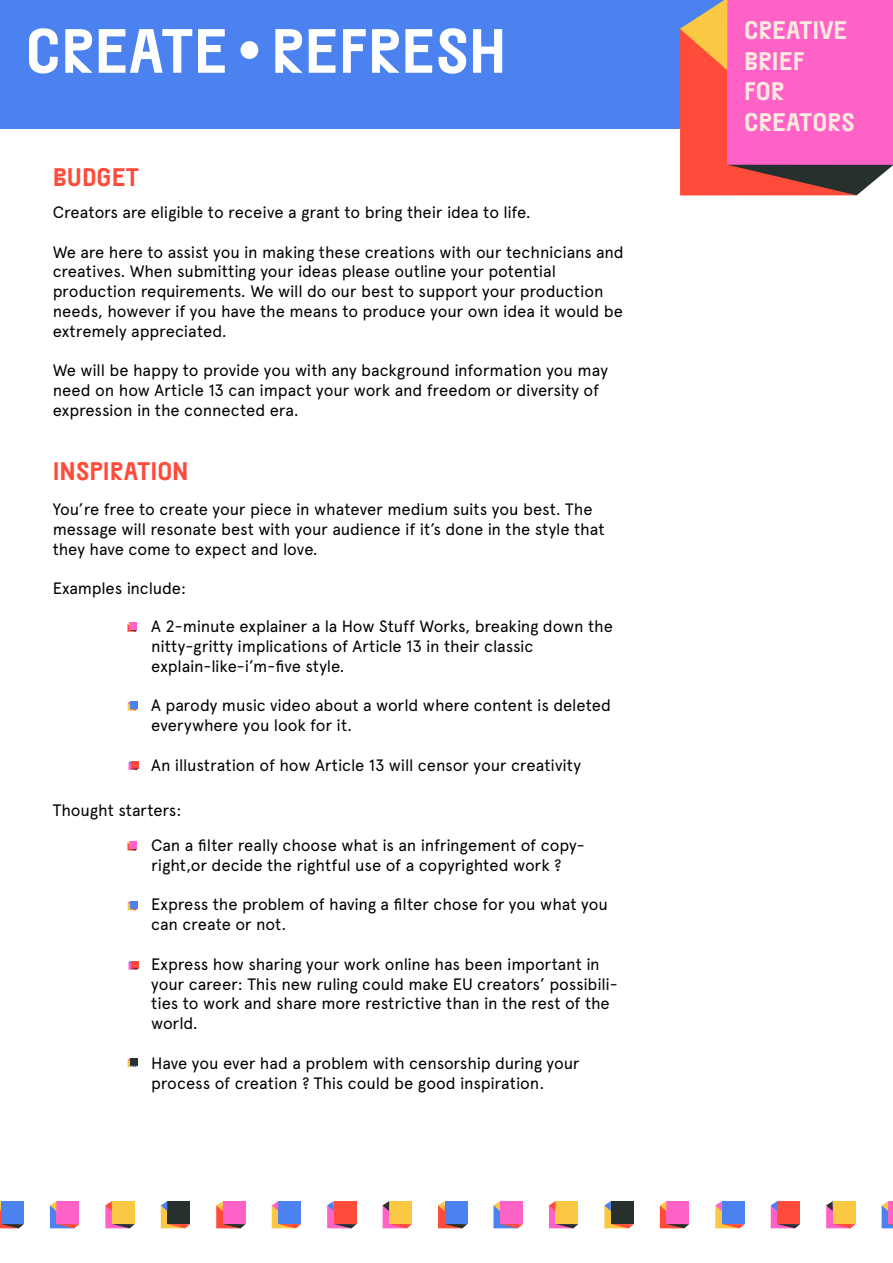
<style>
.page{position:relative;width:893px;height:1263px;background:#fff}
.page>*{position:absolute;margin:0;border:0;box-sizing:border-box;transform-origin:0 0}
.t1{font:62.25px "Separat";color:#fff}
.t2{font:25.35px/30.5px "Separat";color:#ffe9e0}
.t3{font:25.35px "Separat";color:#ff4b3a}
.t4{font:16.5px/19.8px "Apercu";letter-spacing:-.01em;color:#000}
</style>
<div class="page">
<div style="left:0;top:0;width:873px;height:128px;background:#4b82f0"></div>
<svg style="left:680px;top:0;width:213px;height:195px;background:#ee609b"></svg>
<svg style="left:0;top:1205px;width:19px;height:23px"></svg>
<div style="left:1px;top:1201px;width:23px;height:23px;background:#4b82f0"></div>
<svg style="left:1px;top:1224px;width:23px;height:4px"></svg>
<div style="left:50px;top:1205px;width:25px;height:23px;background:#4b82f0"></div>
<div style="left:56px;top:1201px;width:23px;height:23px;background:#ff62c7"></div>
<svg style="left:50px;top:1201px;width:6px;height:10px"></svg>
<svg style="left:57px;top:1224px;width:22px;height:4px"></svg>
<div style="left:105px;top:1205px;width:25px;height:23px;background:#ff62c7"></div>
<div style="left:112px;top:1201px;width:23px;height:23px;background:#fbc844"></div>
<svg style="left:105px;top:1201px;width:7px;height:10px"></svg>
<svg style="left:112px;top:1224px;width:23px;height:4px"></svg>
<div style="left:161px;top:1205px;width:24px;height:23px;background:#fbc844"></div>
<div style="left:167px;top:1201px;width:23px;height:23px;background:#26302f"></div>
<svg style="left:161px;top:1201px;width:6px;height:10px"></svg>
<svg style="left:168px;top:1224px;width:22px;height:4px"></svg>
<div style="left:216px;top:1205px;width:25px;height:23px;background:#ff4b3a"></div>
<div style="left:223px;top:1201px;width:23px;height:23px;background:#ff62c7"></div>
<svg style="left:216px;top:1201px;width:7px;height:10px"></svg>
<svg style="left:223px;top:1224px;width:23px;height:4px"></svg>
<div style="left:272px;top:1205px;width:24px;height:23px;background:#fbc844"></div>
<div style="left:278px;top:1201px;width:23px;height:23px;background:#4b82f0"></div>
<svg style="left:272px;top:1201px;width:6px;height:10px"></svg>
<svg style="left:279px;top:1224px;width:22px;height:4px"></svg>
<div style="left:327px;top:1205px;width:25px;height:23px;background:#ff62c7"></div>
<div style="left:334px;top:1201px;width:23px;height:23px;background:#ff4b3a"></div>
<svg style="left:327px;top:1201px;width:7px;height:10px"></svg>
<svg style="left:334px;top:1224px;width:23px;height:4px"></svg>
<div style="left:383px;top:1205px;width:24px;height:23px;background:#ff62c7"></div>
<div style="left:389px;top:1201px;width:23px;height:23px;background:#fbc844"></div>
<svg style="left:383px;top:1201px;width:6px;height:10px"></svg>
<svg style="left:389px;top:1224px;width:23px;height:4px"></svg>
<div style="left:438px;top:1205px;width:25px;height:23px;background:#ff4b3a"></div>
<div style="left:445px;top:1201px;width:22px;height:23px;background:#4b82f0"></div>
<svg style="left:438px;top:1201px;width:7px;height:10px"></svg>
<svg style="left:445px;top:1224px;width:22px;height:4px"></svg>
<div style="left:493px;top:1205px;width:25px;height:23px;background:#4b82f0"></div>
<div style="left:500px;top:1201px;width:23px;height:23px;background:#ff62c7"></div>
<svg style="left:493px;top:1201px;width:7px;height:10px"></svg>
<svg style="left:500px;top:1224px;width:23px;height:4px"></svg>
<div style="left:882px;top:1205px;width:11px;height:23px;background:#4b82f0"></div>
<div style="left:888px;top:1201px;width:5px;height:23px;background:#ff62c7"></div>
<svg style="left:882px;top:1201px;width:6px;height:10px"></svg>
<div style="left:549px;top:1205px;width:25px;height:23px;background:#ff62c7"></div>
<div style="left:555px;top:1201px;width:23px;height:23px;background:#fbc844"></div>
<svg style="left:549px;top:1201px;width:6px;height:10px"></svg>
<svg style="left:556px;top:1224px;width:22px;height:4px"></svg>
<div style="left:604px;top:1205px;width:25px;height:23px;background:#fbc844"></div>
<div style="left:611px;top:1201px;width:23px;height:23px;background:#26302f"></div>
<svg style="left:604px;top:1201px;width:7px;height:10px"></svg>
<svg style="left:611px;top:1224px;width:23px;height:4px"></svg>
<div style="left:660px;top:1205px;width:24px;height:23px;background:#ff4b3a"></div>
<div style="left:666px;top:1201px;width:23px;height:23px;background:#ff62c7"></div>
<svg style="left:660px;top:1201px;width:6px;height:10px"></svg>
<svg style="left:666px;top:1224px;width:23px;height:4px"></svg>
<div style="left:715px;top:1205px;width:25px;height:23px;background:#fbc844"></div>
<div style="left:722px;top:1201px;width:23px;height:23px;background:#4b82f0"></div>
<svg style="left:715px;top:1201px;width:7px;height:10px"></svg>
<svg style="left:722px;top:1224px;width:23px;height:4px"></svg>
<div style="left:771px;top:1205px;width:24px;height:23px;background:#ff62c7"></div>
<div style="left:777px;top:1201px;width:23px;height:23px;background:#ff4b3a"></div>
<svg style="left:771px;top:1201px;width:6px;height:10px"></svg>
<svg style="left:777px;top:1224px;width:23px;height:4px"></svg>
<div style="left:826px;top:1205px;width:25px;height:23px;background:#ff62c7"></div>
<div style="left:833px;top:1201px;width:23px;height:23px;background:#fbc844"></div>
<svg style="left:826px;top:1201px;width:7px;height:10px"></svg>
<svg style="left:833px;top:1224px;width:23px;height:4px"></svg>
<div style="left:240px;top:41px;width:18px;height:18px;background:#fff;border-radius:50%"></div>
<svg style="left:127px;top:623px;width:10px;height:9px"></svg>
<svg style="left:128px;top:701px;width:9px;height:9px"></svg>
<svg style="left:129px;top:761px;width:9px;height:9px"></svg>
<svg style="left:127px;top:841px;width:10px;height:9px"></svg>
<svg style="left:128px;top:901px;width:9px;height:9px"></svg>
<svg style="left:128px;top:1058px;width:9px;height:9px"></svg>
<svg style="left:129px;top:961px;width:9px;height:9px"></svg>
<h1 class="t1" style="left:26px;top:14px;width:483px">CREATE REFRESH</h1>
<h2 class="t2" style="left:744px;top:16px;width:112px">CREATIVE<br>BRIEF<br>FOR<br>CREATORS</h2>
<h2 class="t3" style="left:53px;top:163px;width:88px">BUDGET</h2>
<p class="t4" style="left:53px;top:202px;width:479px">Creators are eligible to receive a grant to bring their idea to life.</p>
<p class="t4" style="left:53px;top:242px;width:573px">We are here to assist you in making these creations with our technicians and creatives. When submitting your ideas please outline your potential production requirements. We will do our best to support your production needs, however if you have the means to produce your own idea it would be extremely appreciated.</p>
<p class="t4" style="left:53px;top:361px;width:557px">We will be happy to provide you with any background information you may need on how Article 13 can impact your work and freedom or diversity of expression in the connected era.</p>
<h2 class="t3" style="left:53px;top:456px;width:137px">INSPIRATION</h2>
<p class="t4" style="left:53px;top:499px;width:553px">You’re free to create your piece in whatever medium suits you best. The message will resonate best with your audience if it’s done in the style that they have come to expect and love.</p>
<p class="t4" style="left:53px;top:579px;width:135px">Examples include:</p>
<p class="t4" style="left:151px;top:616px;width:463px">A 2-minute explainer a la How Stuff Works, breaking down the nitty-gritty implications of Article 13 in their classic explain-like-i’m-five style.</p>
<p class="t4" style="left:151px;top:695px;width:461px">A parody music video about a world where content is deleted everywhere you look for it.</p>
<p class="t4" style="left:151px;top:755px;width:431px">An illustration of how Article 13 will censor your creativity</p>
<p class="t4" style="left:151px;top:793px;width:435px;line-height:34.8px;text-indent:-99px">Thought starters:<br>Can a filter really choose what is an infringement of copy-</p>
<p class="t4" style="left:151px;top:855px;width:412px">right,or decide the rightful use of a copyrighted work ?</p>
<p class="t4" style="left:151px;top:894px;width:458px">Express the problem of having a filter chose for you what you can create or not.</p>
<p class="t4" style="left:151px;top:954px;width:468px">Express how sharing your work online has been important in your career: This new ruling could make EU creators’ possibili&shy;ties to work and share more restrictive than in the rest of the world.</p>
<p class="t4" style="left:151px;top:1053px;width:430px">Have you ever had a problem with censorship during your process of creation ? This could be good inspiration.</p>
</div>
